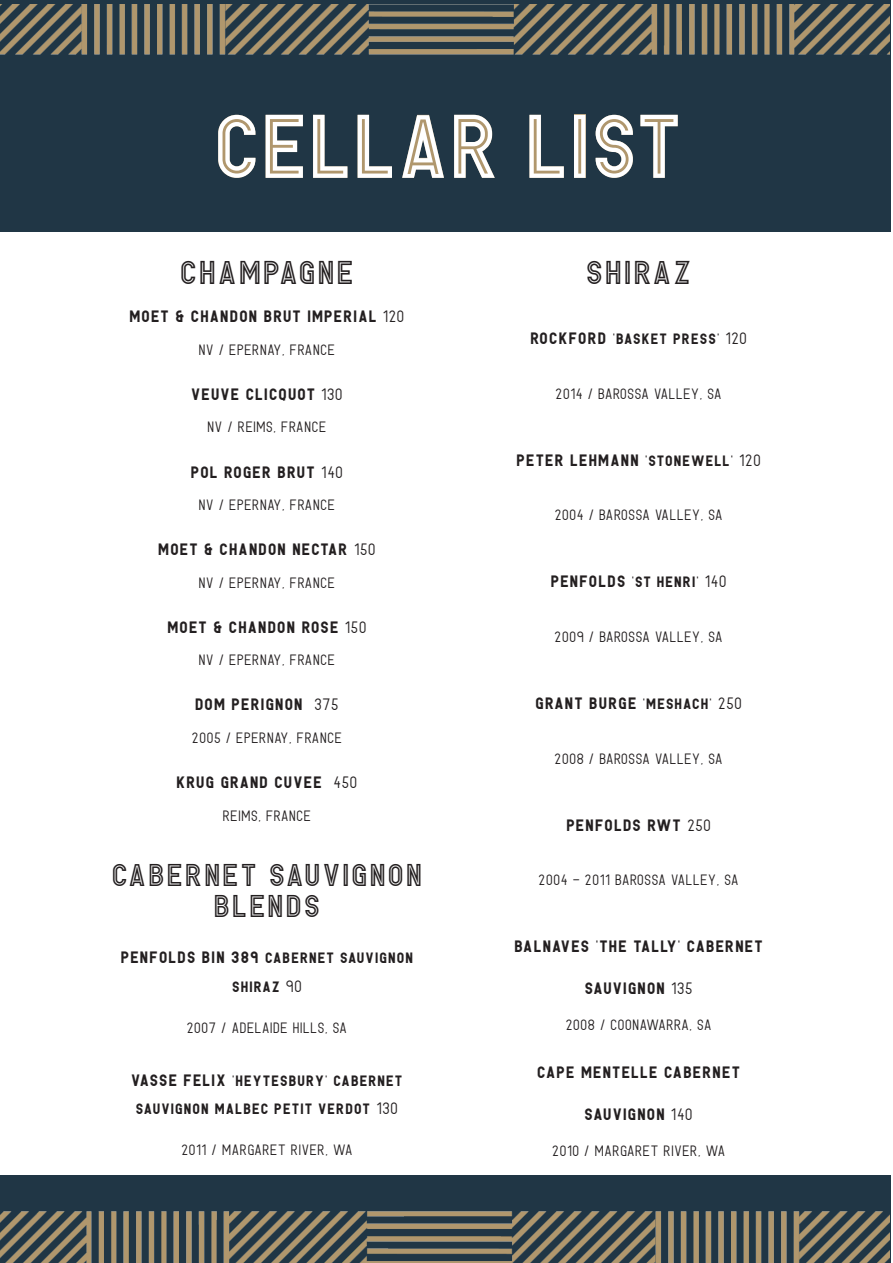
<style>
.page{position:relative;width:893px;height:1263px;background:#fff}
.page>*{position:absolute;margin:0;border:0;box-sizing:border-box;transform-origin:0 0}
.t1{font:90px "Hikou Inline";letter-spacing:.025em;color:#fff}
.t2{font:33px "Hikou Inline";letter-spacing:.075em;color:#231f20}
.t3{font:31.5px/30.2px "Hikou Inline";letter-spacing:.075em;color:#231f20;text-align:center}
.t4{font:16.5px "Hikou";letter-spacing:.075em;color:#231f20}
.t5{font:300 15px "Hikou";letter-spacing:.05em;color:#231f20}
.t6{font:15px/28.7px "Hikou";letter-spacing:.075em;color:#231f20;text-align:center}
.s1{font-weight:300}
.s2{font-size:16.5px}
.s3{font-weight:300;font-size:16.5px}
.s4{font-size:15px}
</style>
<div class="page">
<img style="left:0;top:4px;width:889px;height:1259px">
<div style="left:0;top:232px;width:893px;height:942px;background:#fff"></div>
<h1 class="t1" style="left:214px;top:91px;width:469px">CELLAR LIST</h1>
<h2 class="t2" style="left:180px;top:252px;width:175px">CHAMPAGNE</h2>
<p class="t4" style="left:129px;top:306px;width:276px">MOET &amp; CHANDON BRUT IMPERIAL <span class="s1">120</span></p>
<p class="t5" style="left:199px;top:341px;width:137px">NV / EPERNAY, FRANCE</p>
<p class="t4" style="left:191px;top:383px;width:153px">VEUVE CLICQUOT <span class="s1">130</span></p>
<p class="t5" style="left:208px;top:418px;width:120px">NV / REIMS, FRANCE</p>
<p class="t4" style="left:191px;top:461px;width:154px">POL ROGER BRUT <span class="s1">140</span></p>
<p class="t5" style="left:199px;top:496px;width:137px">NV / EPERNAY, FRANCE</p>
<p class="t4" style="left:158px;top:539px;width:219px">MOET &amp; CHANDON NECTAR <span class="s1">150</span></p>
<p class="t5" style="left:199px;top:574px;width:137px">NV / EPERNAY, FRANCE</p>
<p class="t4" style="left:167px;top:616px;width:200px">MOET &amp; CHANDON ROSE <span class="s1">150</span></p>
<p class="t5" style="left:199px;top:651px;width:137px">NV / EPERNAY, FRANCE</p>
<p class="t4" style="left:195px;top:694px;width:145px">DOM PERIGNON <span class="s1">375</span></p>
<p class="t5" style="left:192px;top:729px;width:151px">2005 / EPERNAY, FRANCE</p>
<p class="t4" style="left:177px;top:771px;width:182px">KRUG GRAND CUVEE <span class="s1">450</span></p>
<p class="t5" style="left:223px;top:807px;width:90px">REIMS, FRANCE</p>
<h3 class="t3" style="left:112px;top:859px;width:312px">CABERNET SAUVIGNON<br>BLENDS</h3>
<p class="t6" style="left:121px;top:942px;width:294px"><span class="s2">PENFOLDS BIN 389</span> CABERNET SAUVIGNON<br>SHIRAZ <span class="s3">90</span></p>
<p class="t5" style="left:187px;top:1018px;width:162px">2007 / ADELAIDE HILLS, SA</p>
<p class="t6" style="left:131px;top:1065px;width:273px"><span class="s2">VASSE FELIX</span> ‘HEYTESBURY’ CABERNET<br>SAUVIGNON MALBEC PETIT VERDOT <span class="s3">130</span></p>
<p class="t5" style="left:181px;top:1141px;width:172px">2011 / MARGARET RIVER, WA</p>
<h2 class="t2" style="left:586px;top:252px;width:107px">SHIRAZ</h2>
<p class="t6" style="left:530px;top:324px;width:218px"><span class="s2">ROCKFORD</span> ‘BASKET PRESS’ <span class="s3">120</span></p>
<p class="t5" style="left:556px;top:385px;width:167px">2014 / BAROSSA VALLEY, SA</p>
<p class="t4" style="left:517px;top:449px;width:245px">PETER LEHMANN <span class="s4">‘STONEWELL’</span> <span class="s1">120</span></p>
<p class="t5" style="left:555px;top:506px;width:169px">2004 / BAROSSA VALLEY, SA</p>
<p class="t6" style="left:551px;top:567px;width:177px"><span class="s2">PENFOLDS</span> ‘ST HENRI’ <span class="s3">140</span></p>
<p class="t5" style="left:555px;top:628px;width:170px">2009 / BAROSSA VALLEY, SA</p>
<p class="t4" style="left:535px;top:692px;width:208px">GRANT BURGE <span class="s4">‘MESHACH’</span> <span class="s1">250</span></p>
<p class="t5" style="left:555px;top:749px;width:170px">2008 / BAROSSA VALLEY, SA</p>
<p class="t4" style="left:566px;top:814px;width:146px">PENFOLDS RWT <span class="s1">250</span></p>
<p class="t5" style="left:539px;top:871px;width:201px">2004 - 2011 BAROSSA VALLEY, SA</p>
<p class="t4" style="left:514px;top:936px;width:250px">BALNAVES ‘THE TALLY’ CABERNET</p>
<p class="t4" style="left:585px;top:978px;width:109px">SAUVIGNON <span class="s1">135</span></p>
<p class="t5" style="left:566px;top:1016px;width:147px">2008 / COONAWARRA, SA</p>
<p class="t4" style="left:537px;top:1062px;width:204px">CAPE MENTELLE CABERNET</p>
<p class="t4" style="left:585px;top:1103px;width:109px">SAUVIGNON <span class="s1">140</span></p>
<p class="t5" style="left:552px;top:1142px;width:174px">2010 / MARGARET RIVER, WA</p>
</div>
